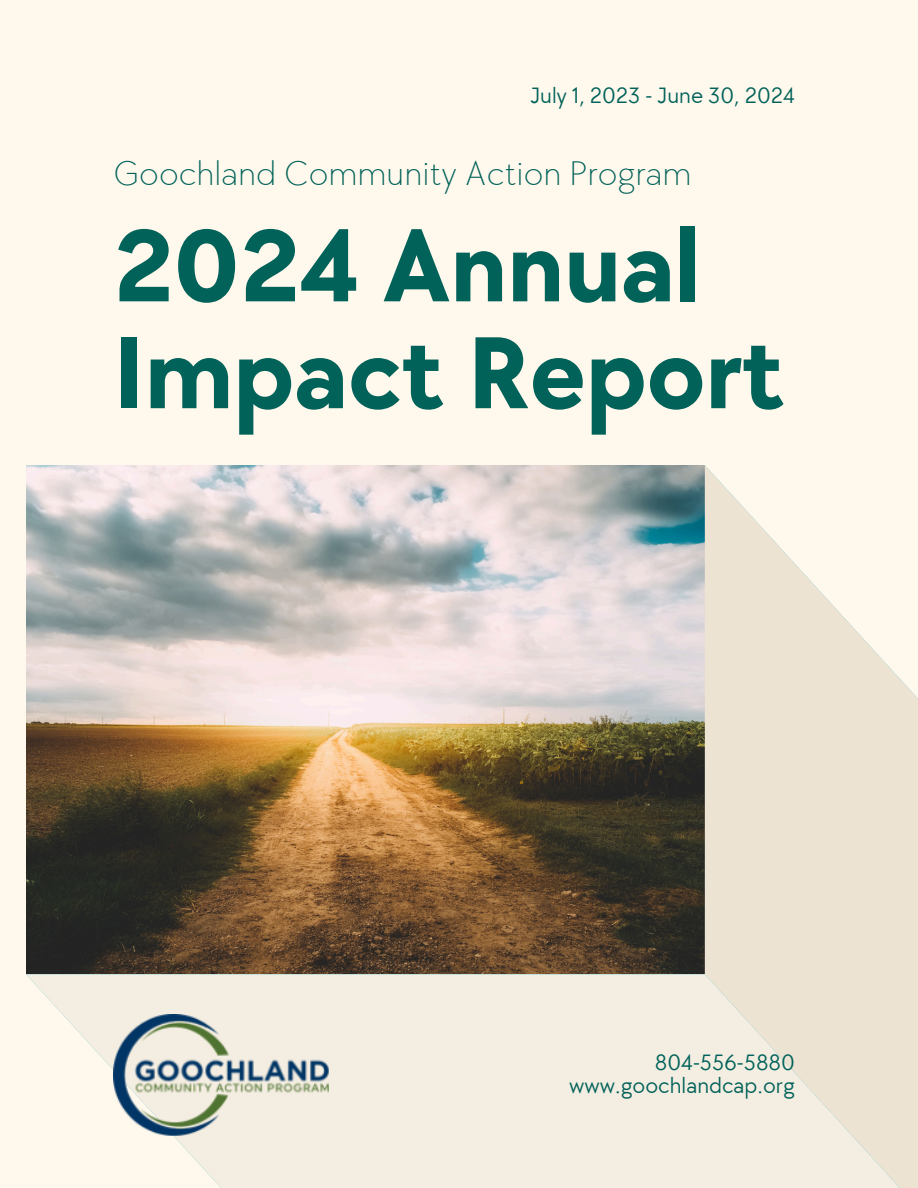
<style>
.page{position:relative;width:918px;height:1188px;background:#fff8ed}
.page>*{position:absolute;margin:0;border:0;box-sizing:border-box;transform-origin:0 0}
.t1{font:700 105.75px/106.9px "TT Chocolates";color:#006259}
.t2{font:200 35.25px "TT Chocolates";color:#006259}
.t3{font:22.95px "TT Chocolates";color:#006259}
</style>
<div class="page">
<img style="left:26px;top:465px;width:679px;height:509px">
<div style="left:26px;top:974px;width:892px;height:214px;background:#f4ede1"></div>
<svg style="left:705px;top:465px;width:213px;height:723px;fill:#ede3d3"></svg>
<img style="left:114px;top:1014px;width:215px;height:123px">
<p class="t3" style="left:530px;top:82px;width:266px">July 1, 2023 - June 30, 2024</p>
<p class="t2" style="left:114px;top:153px;width:580px">Goochland Community Action Program</p>
<p class="t1" style="left:114px;top:216px;width:673px">2024 Annual<br>Impact Report</p>
<h1 class="t3" style="left:655px;top:1049px;width:142px">804-556-5880</h1>
<p class="t3" style="left:569px;top:1072px;width:227px">www.goochlandcap.org</p>
</div>
